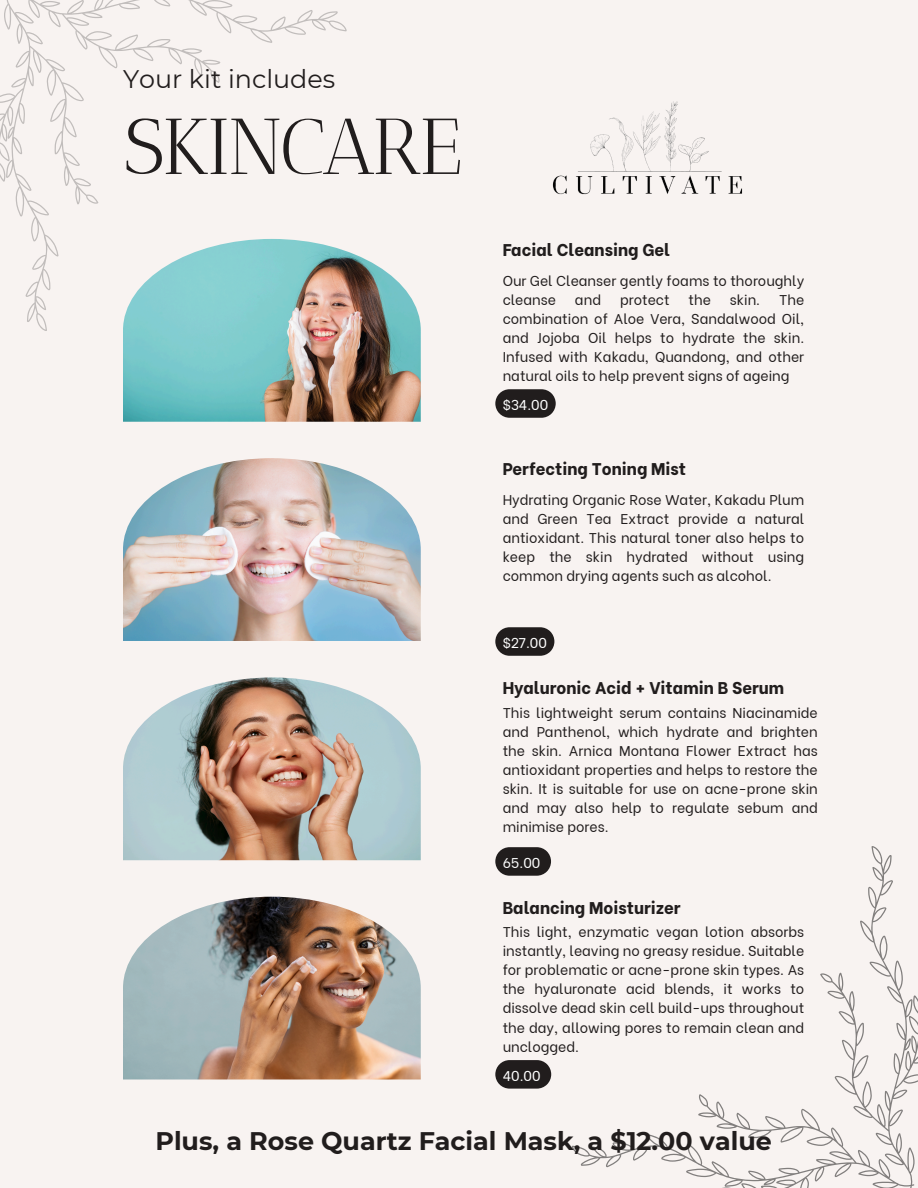
<style>
.page{position:relative;width:918px;height:1188px;background:#f8f3f1}
.page>*{position:absolute;margin:0;border:0;box-sizing:border-box;transform-origin:0 0}
.t1{font:79.05px "Antic Didone";letter-spacing:-.035em;color:#211d1d}
.t2{font:700 25.35px "Montserrat";color:#211d1d}
.t3{font:25.35px "Montserrat";color:#211d1d}
.t4{font:800 16.95px "Be Vietnam";color:#211d1d}
.t5{font:14.1px/19px "Be Vietnam";color:#211d1d;text-align:justify}
.t6{font:14.1px "Be Vietnam";color:#fff}
</style>
<div class="page">
<svg style="left:0;top:0;width:347px;height:331px"></svg>
<img style="left:123px;top:239px;width:298px;height:183px">
<img style="left:123px;top:458px;width:298px;height:183px">
<img style="left:123px;top:677px;width:298px;height:183px">
<img style="left:123px;top:897px;width:298px;height:182px">
<img style="left:552px;top:101px;width:191px;height:94px">
<svg style="left:572px;top:846px;width:346px;height:342px"></svg>
<svg style="left:495px;top:389px;width:61px;height:29px;background:#3c3737"></svg>
<svg style="left:495px;top:627px;width:59px;height:29px;background:#3a3636"></svg>
<svg style="left:495px;top:847px;width:56px;height:29px;background:#3c3838"></svg>
<svg style="left:495px;top:1060px;width:56px;height:29px;background:#3c3837"></svg>
<p class="t3" style="left:123px;top:64px;width:214px">Your kit includes</p>
<p class="t1" style="left:123px;top:100px;width:340px">SKINCARE</p>
<p class="t4" style="left:503px;top:236px;width:169px">Facial Cleansing Gel</p>
<h4 class="t5" style="left:503px;top:270px;width:303px">Our Gel Cleanser gently foams to thoroughly cleanse</h4>
<h4 class="t5" style="left:575px;top:289px;width:28px">and</h4>
<h4 class="t5" style="left:620px;top:289px;width:51px">protect</h4>
<h4 class="t5" style="left:689px;top:289px;width:24px">the</h4>
<h4 class="t5" style="left:730px;top:289px;width:32px">skin.</h4>
<h4 class="t5" style="left:503px;top:289px;width:303px;text-indent:276px">The combination of Aloe Vera, Sandalwood Oil, and Jojoba Oil helps to hydrate the skin.<br>Infused with Kakadu, Quandong, and other natural oils to help prevent signs of ageing</h4>
<h4 class="t6" style="left:503px;top:393px;width:47px">$34.00</h4>
<p class="t4" style="left:503px;top:455px;width:185px">Perfecting Toning Mist</p>
<p class="t5" style="left:503px;top:489px;width:303px">Hydrating Organic Rose Water, Kakadu Plum and Green Tea Extract provide a natural antioxidant. This natural toner also helps to keep the skin hydrated without using common drying agents such as alcohol.</p>
<p class="t6" style="left:503px;top:631px;width:46px">$27.00</p>
<p class="t4" style="left:503px;top:674px;width:283px">Hyaluronic Acid + Vitamin B Serum</p>
<p class="t5" style="left:503px;top:702px;width:317px">This lightweight serum contains Niacinamide and Panthenol, which hydrate and brighten the skin. Arnica Montana Flower Extract has antioxidant properties and helps to restore the skin. It is suitable for use on acne-prone skin and may also help to regulate sebum and minimise pores.</p>
<p class="t6" style="left:503px;top:851px;width:39px">65.00</p>
<h4 class="t4" style="left:503px;top:893px;width:179px">Balancing Moisturizer</h4>
<p class="t5" style="left:503px;top:921px;width:303px">This light, enzymatic vegan lotion absorbs instantly, leaving no greasy residue. Suitable for problematic or acne-prone skin types. As the hyaluronate acid blends, it works to dissolve dead skin cell build-ups throughout the day, allowing pores to remain clean and unclogged.</p>
<h4 class="t6" style="left:503px;top:1064px;width:39px">40.00</h4>
<p class="t2" style="left:155px;top:1125px;width:618px">Plus, a Rose Quartz Facial Mask, a $12.00 value</p>
</div>
